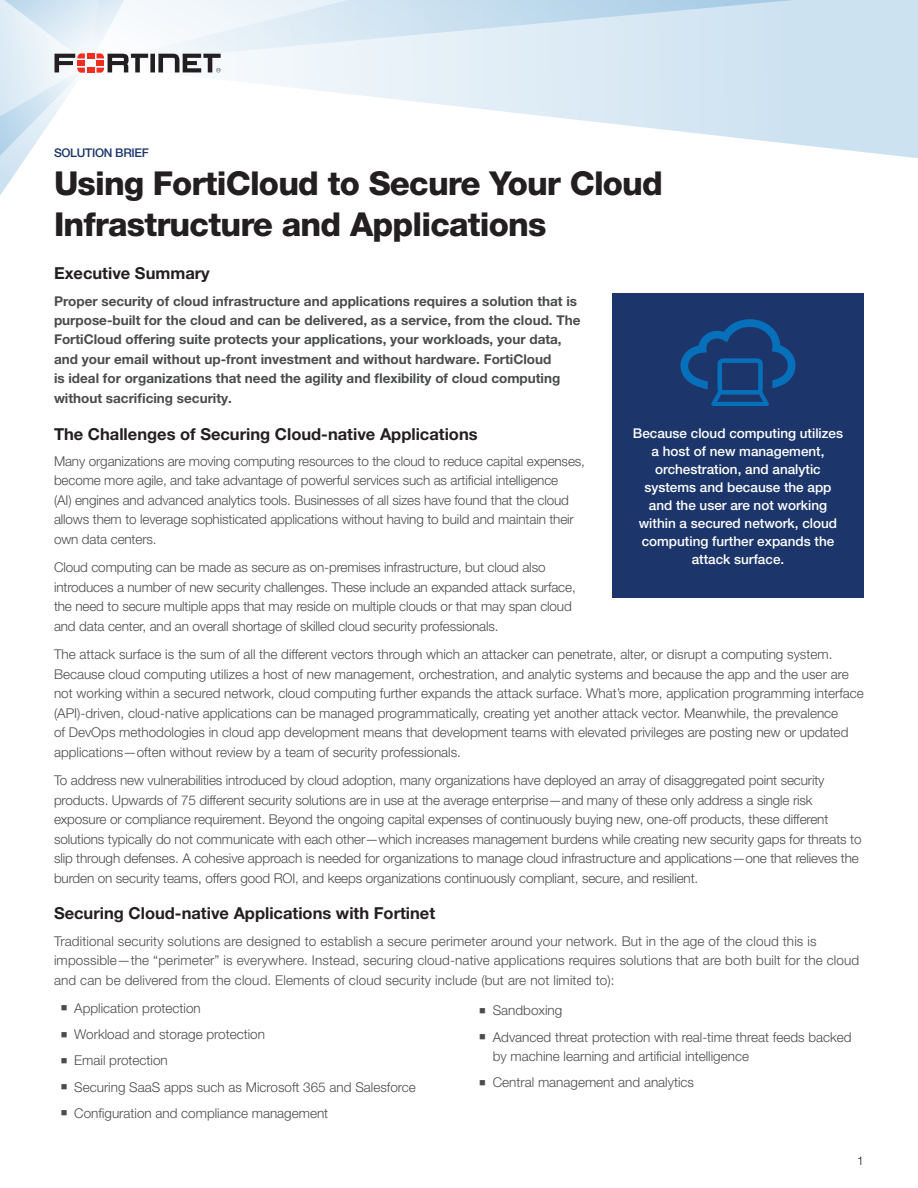
<style>
.page{position:relative;width:918px;height:1188px;background:#fff}
.page>*{position:absolute;margin:0;border:0;box-sizing:border-box;transform-origin:0 0}
.t1{font:800 33px/40.5px "Helvetica Neue LT Pro";letter-spacing:-.025em;color:#231f20}
.t2{font:700 16.5px "Helvetica Neue LT Pro";color:#231f20}
.t3{font:300 13.5px/19.5px "Helvetica Neue LT Pro";letter-spacing:-.01em;color:#4b4c4d}
.t4{font:700 13.5px/19.5px "Helvetica Neue LT Pro";color:#4b4c4d}
.t5{font:300 13.5px/19.5px "Helvetica Neue LT Pro";letter-spacing:.01em;color:#4b4c4d}
.t6{font:500 13.5px/18px "Helvetica Neue LT Pro";color:#fff;text-align:center}
.t7{font:500 12px "Helvetica Neue LT Pro";letter-spacing:-.025em;color:#1c366c}
.t8{font:300 12px "Helvetica Neue LT Pro";color:#231f20}
</style>
<div class="page">
<svg style="left:237px;top:65px;width:681px;height:93px"></svg>
<svg style="left:221px;top:0;width:697px;height:65px;background:#d5e6f3"></svg>
<svg style="left:0;top:0;width:221px;height:195px"></svg>
<div style="left:612px;top:293px;width:252px;height:305px;background:#1c366c"></div>
<svg style="left:680px;top:319px;width:116px;height:87px"></svg>
<p class="t7" style="left:54px;top:146px;width:97px">SOLUTION BRIEF</p>
<h1 class="t1" style="left:54px;top:163px;width:611px">Using FortiCloud to Secure Your Cloud<br>Infrastructure and Applications</h1>
<p class="t2" style="left:54px;top:263px;width:157px">Executive Summary</p>
<p class="t4" style="left:54px;top:291px;width:528px">Proper security of cloud infrastructure and applications requires a solution that is purpose-built for the cloud and can be delivered, as a service, from the cloud. The FortiCloud offering suite protects your applications, your workloads, your data, and your email without up-front investment and without hardware. FortiCloud<br>is ideal for organizations that need the agility and flexibility of cloud computing without sacrificing security.</p>
<p class="t2" style="left:54px;top:424px;width:425px">The Challenges of Securing Cloud-native Applications</p>
<p class="t3" style="left:54px;top:451px;width:532px">Many organizations are moving computing resources to the cloud to reduce capital expenses, become more agile, and take advantage of powerful services such as artificial intelligence<br>(AI) engines and advanced analytics tools. Businesses of all sizes have found that the cloud allows them to leverage sophisticated applications without having to build and maintain their own data centers.</p>
<p class="t3" style="left:54px;top:557px;width:523px">Cloud computing can be made as secure as on-premises infrastructure, but cloud also introduces a number of new security challenges. These include an expanded attack surface, the need to secure multiple apps that may reside on multiple clouds or that may span cloud and data center, and an overall shortage of skilled cloud security professionals.</p>
<p class="t3" style="left:54px;top:644px;width:811px">The attack surface is the sum of all the different vectors through which an attacker can penetrate, alter, or disrupt a computing system.<br>Because cloud computing utilizes a host of new management, orchestration, and analytic systems and because the app and the user are not working within a secured network, cloud computing further expands the attack surface. What’s more, application programming interface (API)-driven, cloud-native applications can be managed programmatically, creating yet another attack vector. Meanwhile, the prevalence<br>of DevOps methodologies in cloud app development means that development teams with elevated privileges are posting new or updated applications—often without review by a team of security professionals.</p>
<p class="t3" style="left:54px;top:770px;width:809px">To address new vulnerabilities introduced by cloud adoption, many organizations have deployed an array of disaggregated point security products. Upwards of 75 different security solutions are in use at the average enterprise—and many of these only address a single risk exposure or compliance requirement. Beyond the ongoing capital expenses of continuously buying new, one-off products, these different solutions typically do not communicate with each other—which increases management burdens while creating new security gaps for threats to slip through defenses. A cohesive approach is needed for organizations to manage cloud infrastructure and applications—one that relieves the burden on security teams, offers good ROI, and keeps organizations continuously compliant, secure, and resilient.</p>
<p class="t2" style="left:54px;top:903px;width:383px">Securing Cloud-native Applications with Fortinet</p>
<p class="t5" style="left:54px;top:931px;width:807px">Traditional security solutions are designed to establish a secure perimeter around your network. But in the age of the cloud this is impossible—the “perimeter” is everywhere. Instead, securing cloud-native applications requires solutions that are both built for the cloud and can be delivered from the cloud. Elements of cloud security include (but are not limited to):</p>
<p class="t3" style="left:61px;top:998px;width:142px">■ Application protection</p>
<p class="t3" style="left:61px;top:1024px;width:206px">■ Workload and storage protection</p>
<p class="t3" style="left:61px;top:1051px;width:109px">■ Email protection</p>
<p class="t3" style="left:61px;top:1077px;width:357px">■ Securing SaaS apps such as Microsoft 365 and Salesforce</p>
<p class="t3" style="left:61px;top:1103px;width:269px">■ Configuration and compliance management</p>
<p class="t6" style="left:633px;top:424px;width:212px">Because cloud computing utilizes a host of new management, orchestration, and analytic systems and because the app and the user are not working within a secured network, cloud computing further expands the attack surface.</p>
<p class="t3" style="left:479px;top:1001px;width:85px">■ Sandboxing</p>
<p class="t3" style="left:493px;top:1027px;width:360px;text-indent:-14px">■ Advanced threat protection with real-time threat feeds backed by machine learning and artificial intelligence</p>
<p class="t3" style="left:479px;top:1073px;width:216px">■ Central management and analytics</p>
<p class="t8" style="left:857px;top:1154px;width:8px">1</p>
</div>
